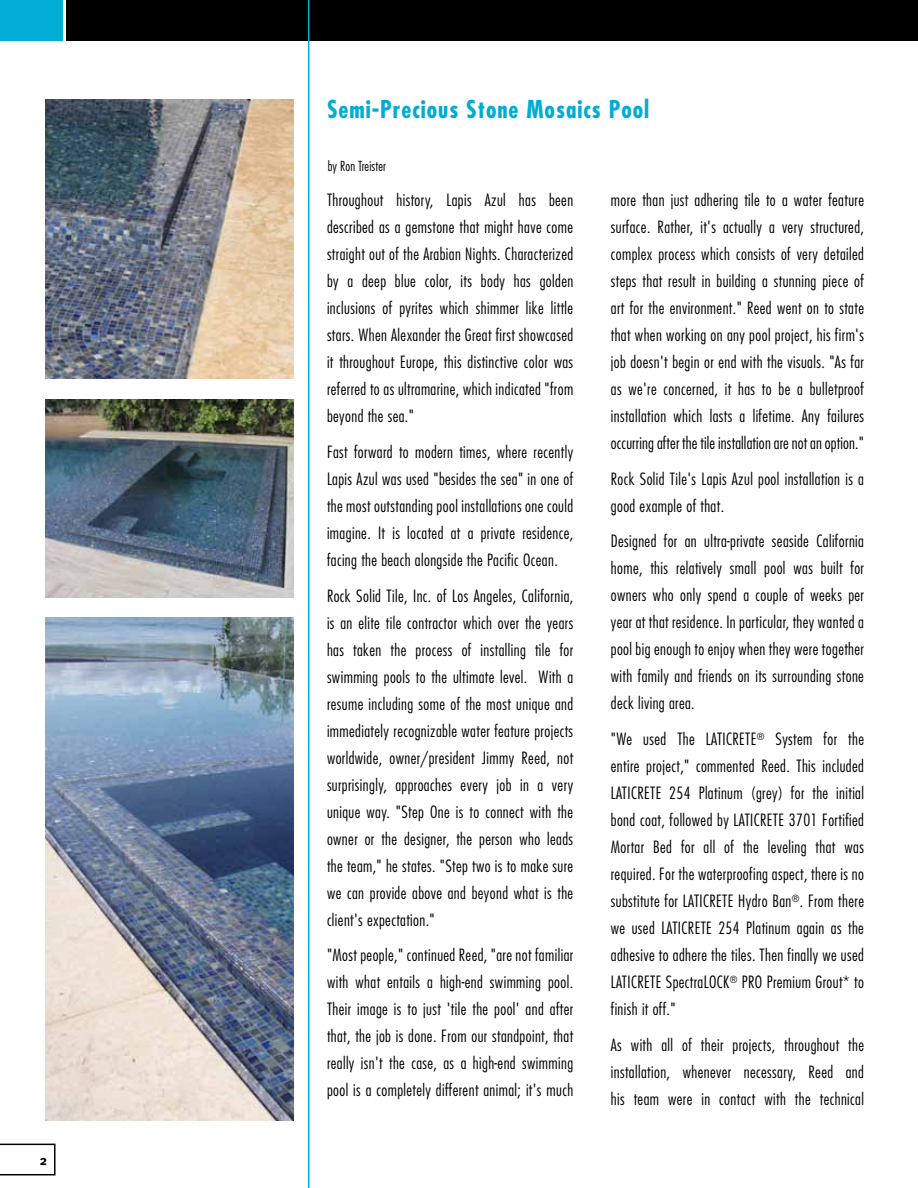
<style>
.page{position:relative;width:918px;height:1188px;background:#fff}
.page>*{position:absolute;margin:0;border:0;box-sizing:border-box;transform-origin:0 0}
.t1{font:700 condensed 24px "Futura";letter-spacing:.04em;color:#00acd4}
.t2{font:300 condensed 16.5px/27px "Futura";letter-spacing:.025em;color:#000;text-align:justify}
.t3{font:300 condensed 13.5px "Futura";letter-spacing:.01em;color:#000}
.t4{font:700 13.5px "Meta Plus";color:#000}
</style>
<div class="page">
<div style="left:66px;top:0;width:852px;height:40px;background:#000"></div>
<img style="left:0;top:0;width:309px;height:1188px">
<p class="t4" style="left:40px;top:1152px;width:9px">2</p>
<h1 class="t1" style="left:327px;top:94px;width:324px">Semi-Precious Stone Mosaics Pool</h1>
<p class="t3" style="left:328px;top:158px;width:60px">by Ron Treister</p>
<p class="t2" style="left:327px;top:187px;width:248px">Throughout history, Lapis Azul has been described as a gemstone that might have come straight out of the Arabian Nights. Characterized by a deep blue color, its body has golden inclusions of pyrites which shimmer like little stars. When Alexander the Great first showcased it throughout Europe, this distinctive color was referred to as ultramarine, which indicated "from beyond the sea."</p>
<p class="t2" style="left:327px;top:438px;width:248px">Fast forward to modern times, where recently Lapis Azul was used "besides the sea" in one of the most outstanding pool installations one could imagine. It is located at a private residence, facing the beach alongside the Pacific Ocean.</p>
<p class="t2" style="left:327px;top:582px;width:248px">Rock Solid Tile, Inc. of Los Angeles, California, is an elite tile contractor which over the years has taken the process of installing tile for swimming pools to the ultimate level. With a resume including some of the most unique and immediately recognizable water feature projects worldwide, owner/president Jimmy Reed, not surprisingly, approaches every job in a very unique way. "Step One is to connect with the owner or the designer, the person who leads the team," he states. "Step two is to make sure we can provide above and beyond what is the client's expectation."</p>
<p class="t2" style="left:327px;top:942px;width:248px">"Most people," continued Reed, "are not familiar with what entails a high-end swimming pool.<br>Their image is to just 'tile the pool' and after that, the job is done. From our standpoint, that really isn't the case, as a high-end swimming pool is a completely different animal; it's much</p>
<p class="t2" style="left:611px;top:187px;width:255px">more than just adhering tile to a water feature surface. Rather, it's actually a very structured, complex process which consists of very detailed steps that result in building a stunning piece of art for the environment." Reed went on to state that when working on any pool project, his firm's job doesn't begin or end with the visuals. "As far as we're concerned, it has to be a bulletproof installation which lasts a lifetime. Any failures occurring after the tile installation are not an option."</p>
<p class="t2" style="left:611px;top:465px;width:255px">Rock Solid Tile's Lapis Azul pool installation is a good example of that.</p>
<p class="t2" style="left:611px;top:528px;width:255px">Designed for an ultra-private seaside California home, this relatively small pool was built for owners who only spend a couple of weeks per year at that residence. In particular, they wanted a pool big enough to enjoy when they were together with family and friends on its surrounding stone deck living area.</p>
<p class="t2" style="left:611px;top:725px;width:255px">"We used The LATICRETE<sup>®</sup> System for the entire project," commented Reed. This included LATICRETE 254 Platinum (grey) for the initial bond coat, followed by LATICRETE 3701 Fortified Mortar Bed for all of the leveling that was required. For the waterproofing aspect, there is no substitute for LATICRETE Hydro Ban<sup>®</sup>. From there we used LATICRETE 254 Platinum again as the adhesive to adhere the tiles. Then finally we used LATICRETE SpectraLOCK<sup>®</sup> PRO Premium Grout* to finish it off."</p>
<p class="t2" style="left:611px;top:1031px;width:255px">As with all of their projects, throughout the installation, whenever necessary, Reed and his team were in contact with the technical</p>
</div>
